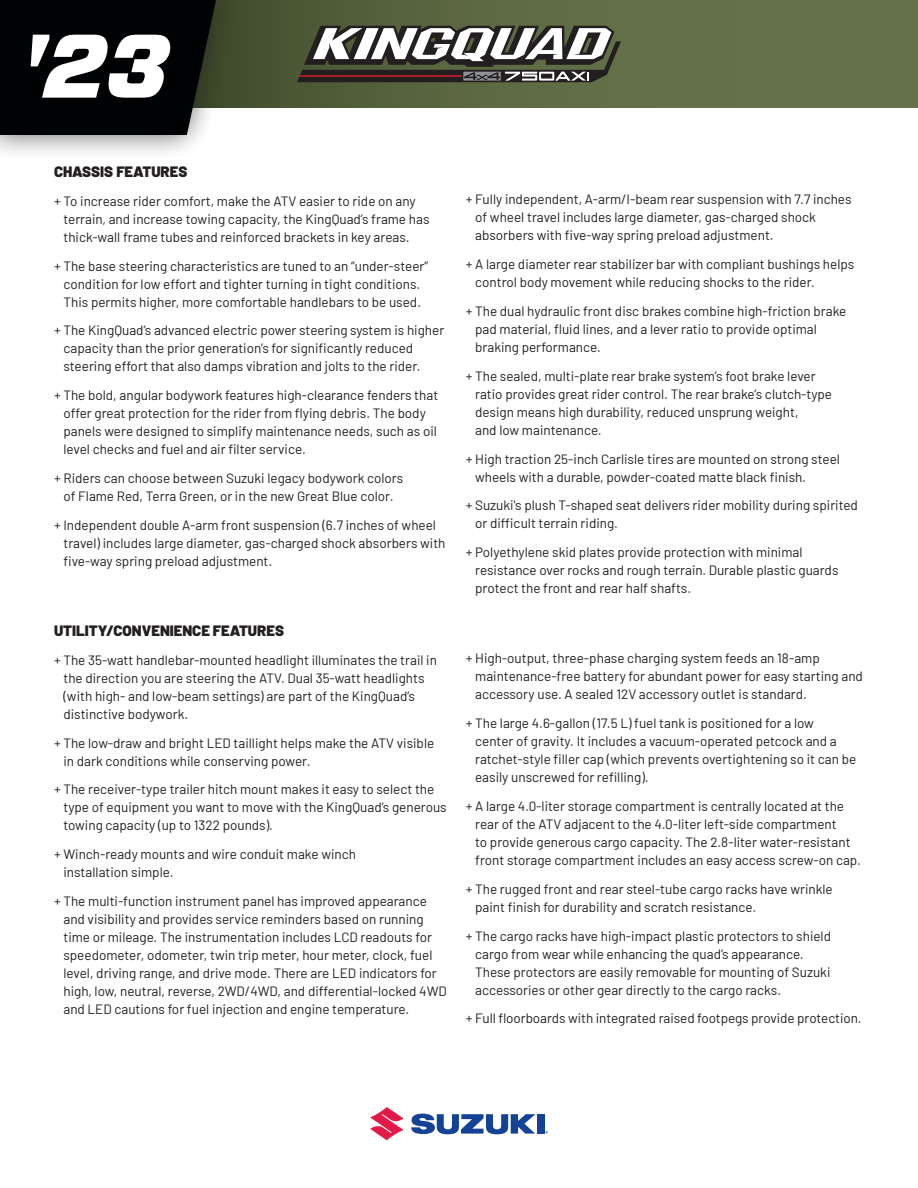
<style>
.page{position:relative;width:918px;height:1188px;background:#fff}
.page>*{position:absolute;margin:0;border:0;box-sizing:border-box;transform-origin:0 0}
.t1{font:italic 900 90px "Forza";color:#fff}
.t2{font:900 15px "Barlow";color:#231f20}
.t3{font:13.5px/18px "Barlow";color:#231f20}
</style>
<div class="page">
<svg style="left:247px;top:0;width:671px;height:108px;background:#5e6a43"></svg>
<svg style="left:0;top:0;width:247px;height:153px;background:#2c2e2c"></svg>
<svg style="left:370px;top:1107px;width:34px;height:33px"></svg>
<div style="left:537px;top:1114px;width:7px;height:20px;background:#144396"></div>
<svg style="left:411px;top:1114px;width:124px;height:20px"></svg>
<svg style="left:297px;top:26px;width:324px;height:56px"></svg>
<p class="t1" style="left:20px;top:4px;width:151px">'23</p>
<p class="t2" style="left:54px;top:160px;width:135px">CHASSIS FEATURES</p>
<p class="t3" style="left:63px;top:191px;width:368px;text-indent:-9px">+ To increase rider comfort, make the ATV easier to ride on any terrain, and increase towing capacity, the KingQuad’s frame has thick-wall frame tubes and reinforced brackets in key areas.</p>
<p class="t3" style="left:54px;top:256px;width:376px;text-align:center">+ The base steering characteristics are tuned to an “under-steer” condition for low effort and tighter turning in tight conditions.<br>This permits higher, more comfortable handlebars to be used.</p>
<p class="t3" style="left:63px;top:320px;width:382px;text-indent:-9px">+ The KingQuad’s advanced electric power steering system is higher capacity than the prior generation’s for significantly reduced steering effort that also damps vibration and jolts to the rider.</p>
<p class="t3" style="left:63px;top:385px;width:376px;text-indent:-9px">+ The bold, angular bodywork features high-clearance fenders that offer great protection for the rider from flying debris. The body panels were designed to simplify maintenance needs, such as oil level checks and fuel and air filter service.</p>
<p class="t3" style="left:54px;top:468px;width:351px;text-align:center">+ Riders can choose between Suzuki legacy bodywork colors of Flame Red, Terra Green, or in the new Great Blue color.</p>
<p class="t3" style="left:63px;top:515px;width:384px;text-indent:-9px">+ Independent double A-arm front suspension (6.7 inches of wheel travel) includes large diameter, gas-charged shock absorbers with five-way spring preload adjustment.</p>
<p class="t2" style="left:54px;top:619px;width:232px">UTILITY/CONVENIENCE FEATURES</p>
<p class="t3" style="left:63px;top:650px;width:375px;text-indent:-9px">+ The 35-watt handlebar-mounted headlight illuminates the trail in the direction you are steering the ATV. Dual 35-watt headlights (with high- and low-beam settings) are part of the KingQuad’s distinctive bodywork.</p>
<p class="t3" style="left:63px;top:733px;width:372px;text-indent:-9px">+ The low-draw and bright LED taillight helps make the ATV visible in dark conditions while conserving power.</p>
<p class="t3" style="left:63px;top:779px;width:385px;text-indent:-9px">+ The receiver-type trailer hitch mount makes it easy to select the type of equipment you want to move with the KingQuad’s generous towing capacity (up to 1322 pounds).</p>
<p class="t3" style="left:63px;top:844px;width:294px;text-indent:-9px">+ Winch-ready mounts and wire conduit make winch installation simple.</p>
<p class="t3" style="left:63px;top:891px;width:385px;text-indent:-9px">+ The multi-function instrument panel has improved appearance and visibility and provides service reminders based on running time or mileage. The instrumentation includes LCD readouts for speedometer, odometer, twin trip meter, hour meter, clock, fuel level, driving range, and drive mode. There are LED indicators for high, low, neutral, reverse, 2WD/4WD, and differential-locked 4WD and LED cautions for fuel injection and engine temperature.</p>
<p class="t3" style="left:475px;top:189px;width:378px;text-indent:-9px">+ Fully independent, A-arm/I-beam rear suspension with 7.7 inches of wheel travel includes large diameter, gas-charged shock absorbers with five-way spring preload adjustment.</p>
<p class="t3" style="left:475px;top:254px;width:381px;text-indent:-9px">+ A large diameter rear stabilizer bar with compliant bushings helps control body movement while reducing shocks to the rider.</p>
<p class="t3" style="left:475px;top:301px;width:373px;text-indent:-9px">+ The dual hydraulic front disc brakes combine high-friction brake pad material, fluid lines, and a lever ratio to provide optimal braking performance.</p>
<p class="t3" style="left:475px;top:366px;width:358px;text-indent:-9px">+ The sealed, multi-plate rear brake system’s foot brake lever ratio provides great rider control. The rear brake’s clutch-type design means high durability, reduced unsprung weight,<br>and low maintenance.</p>
<p class="t3" style="left:475px;top:449px;width:366px;text-indent:-9px">+ High traction 25-inch Carlisle tires are mounted on strong steel wheels with a durable, powder-coated matte black finish.</p>
<p class="t3" style="left:475px;top:495px;width:384px;text-indent:-9px">+ Suzuki's plush T-shaped seat delivers rider mobility during spirited or difficult terrain riding.</p>
<p class="t3" style="left:475px;top:542px;width:365px;text-indent:-9px">+ Polyethylene skid plates provide protection with minimal resistance over rocks and rough terrain. Durable plastic guards protect the front and rear half shafts.</p>
<p class="t3" style="left:475px;top:648px;width:389px;text-indent:-9px">+ High-output, three-phase charging system feeds an 18-amp maintenance-free battery for abundant power for easy starting and accessory use. A sealed 12V accessory outlet is standard.</p>
<p class="t3" style="left:475px;top:713px;width:383px;text-indent:-9px">+ The large 4.6-gallon (17.5 L) fuel tank is positioned for a low<br>center of gravity. It includes a vacuum-operated petcock and a ratchet-style filler cap (which prevents overtightening so it can be easily unscrewed for refilling).</p>
<p class="t3" style="left:475px;top:796px;width:387px;text-indent:-9px">+ A large 4.0-liter storage compartment is centrally located at the rear of the ATV adjacent to the 4.0-liter left-side compartment<br>to provide generous cargo capacity. The 2.8-liter water-resistant front storage compartment includes an easy access screw-on cap.</p>
<p class="t3" style="left:475px;top:879px;width:359px;text-indent:-9px">+ The rugged front and rear steel-tube cargo racks have wrinkle paint finish for durability and scratch resistance.</p>
<p class="t3" style="left:475px;top:926px;width:357px;text-indent:-9px">+ The cargo racks have high-impact plastic protectors to shield cargo from wear while enhancing the quad’s appearance.<br>These protectors are easily removable for mounting of Suzuki accessories or other gear directly to the cargo racks.</p>
<p class="t3" style="left:466px;top:1008px;width:397px">+ Full floorboards with integrated raised footpegs provide protection.</p>
</div>
